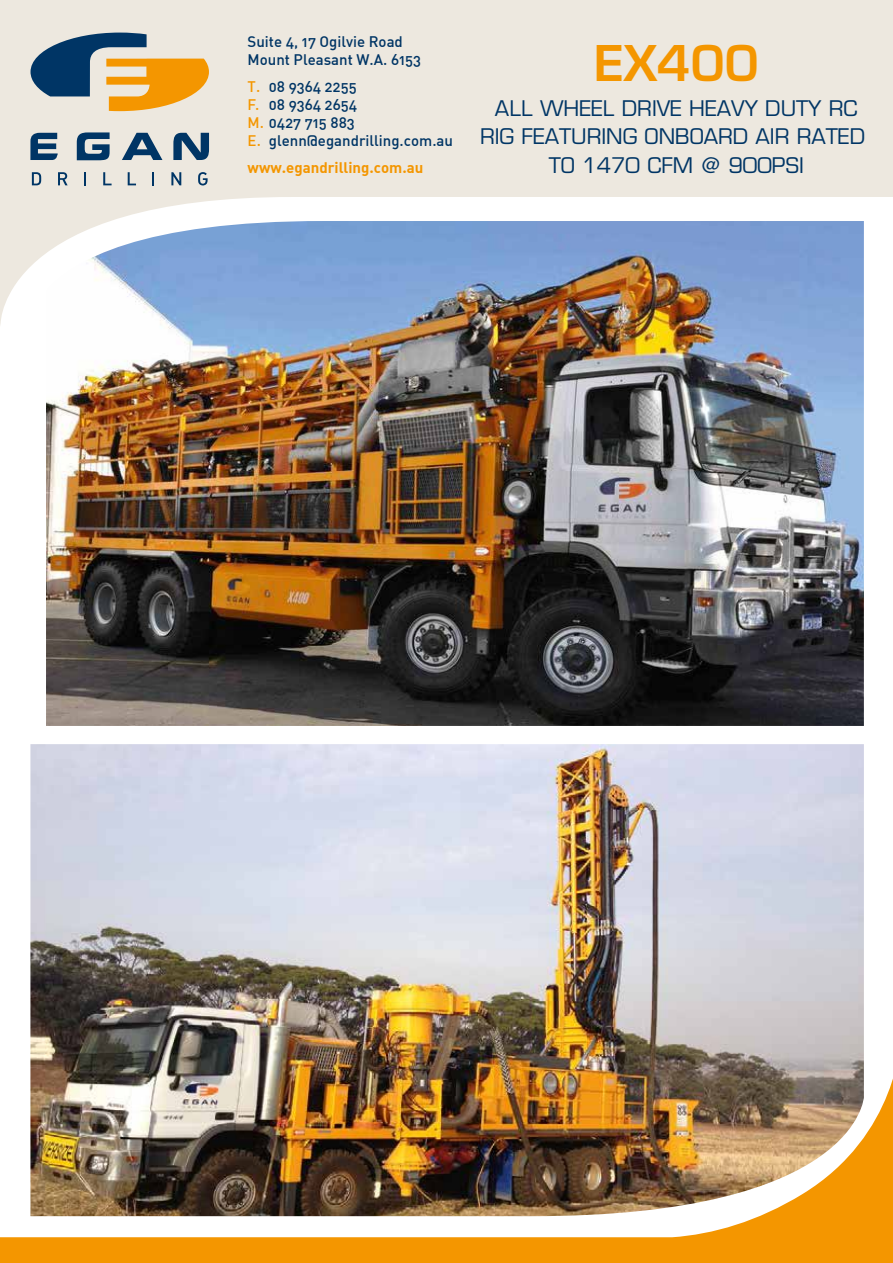
<style>
.page{position:relative;width:893px;height:1263px;background:#fff}
.page>*{position:absolute;margin:0;border:0;box-sizing:border-box;transform-origin:0 0}
.t1{font:600 48px "Eurostile";color:#f49600}
.t2{font:21px/28.5px "Eurostile";color:#003565;text-align:center}
.t3{font:15px/18px "DIN Medium Alternate";color:#003565}
.t4{font:15px "DIN Bold Alternate";color:#f49600}
.s1{color:#f49600}
</style>
<div class="page">
<svg style="left:0;top:0;width:893px;height:325px;background:#efeae2"></svg>
<svg style="left:0;top:1079px;width:893px;height:184px;fill:#f49600"></svg>
<svg style="left:31px;top:33px;width:178px;height:78px;background:#aea182"></svg>
<svg style="left:30px;top:133px;width:28px;height:27px"></svg>
<svg style="left:122px;top:133px;width:40px;height:27px"></svg>
<svg style="left:77px;top:132px;width:33px;height:28px"></svg>
<svg style="left:173px;top:133px;width:36px;height:27px"></svg>
<svg style="left:32px;top:172px;width:9px;height:13px"></svg>
<svg style="left:58px;top:172px;width:10px;height:13px"></svg>
<svg style="left:84px;top:172px;width:2px;height:13px"></svg>
<svg style="left:103px;top:172px;width:9px;height:13px"></svg>
<svg style="left:128px;top:172px;width:8px;height:13px"></svg>
<svg style="left:152px;top:172px;width:2px;height:13px"></svg>
<svg style="left:171px;top:172px;width:10px;height:13px"></svg>
<svg style="left:198px;top:172px;width:10px;height:13px"></svg>
<img style="left:46px;top:221px;width:818px;height:505px">
<img style="left:30px;top:744px;width:834px;height:472px">
<p class="t3" style="left:248px;top:32px;width:175px">Suite 4, 17 Ogilvie Road<br>Mount Pleasant W.A. 6153</p>
<p class="t3" style="left:248px;top:77px;width:207px"><span class="s1">T.</span> 08 9364 2255<br><span class="s1">F.</span> 08 9364 2654<br><span class="s1">M.</span> 0427 715 883<br><span class="s1">E.</span> glenn@egandrilling.com.au</p>
<p class="t4" style="left:248px;top:158px;width:177px">www.egandrilling.com.au</p>
<h1 class="t1" style="left:594px;top:33px;width:166px">EX400</h1>
<h2 class="t2" style="left:480px;top:94px;width:387px">ALL WHEEL DRIVE HEAVY DUTY RC<br>RIG FEATURING ONBOARD AIR RATED<br>TO 1470 CFM @ 900PSI</h2>
</div>
